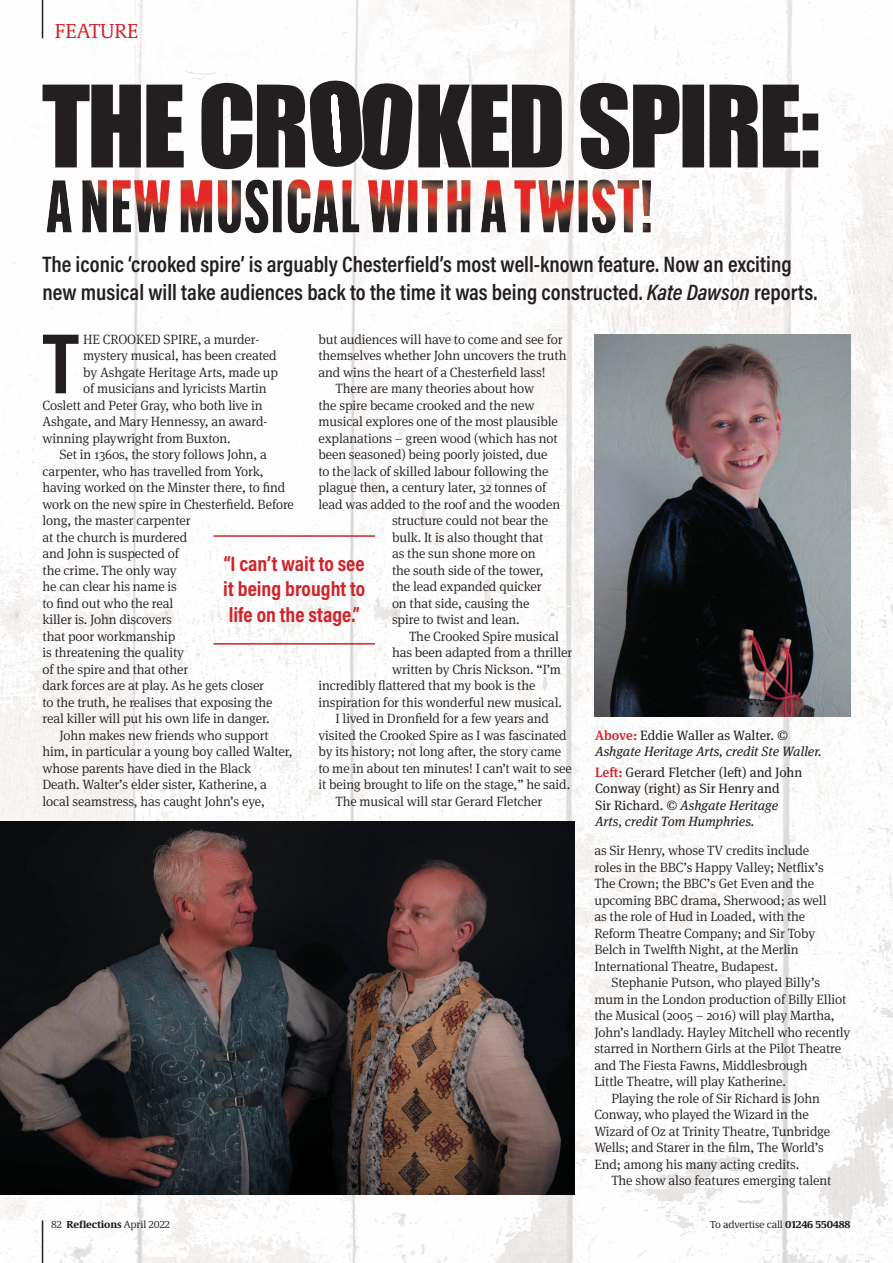
<style>
.page{position:relative;width:893px;height:1263px;background:#fff}
.page>*{position:absolute;margin:0;border:0;box-sizing:border-box;transform-origin:0 0}
.t1{font:700 86.55px "Acumin Pro Cond";color:#231f20}
.t2{font:600 22.5px/28.5px "Acumin Pro Cond";color:#231f20}
.t3{font:700 21px/25.5px "Acumin Pro Cond";color:#d1232a;text-align:justify}
.t4{font:21px "Demos Next Pro";letter-spacing:-.01em;color:#d1232a}
.t5{font:300 13.5px/16.5px "Meta Serif Pro";letter-spacing:-.01em;color:#231f20}
.t6{font:13.5px/16.5px "Meta Serif Pro";color:#231f20}
.t7{font:italic 13.5px/16.5px "Meta Serif Pro";color:#231f20}
.t8{font:10.5px "Demos Next Pro";letter-spacing:-.02em;color:#231f20}
.s1{font-style:italic}
.s2{font-weight:500;font-style:normal;color:#d1232a}
.s3{font-style:normal}
.s4{font-weight:500;color:#d1232a}
.s5{font-weight:800}
</style>
<div class="page">
<img style="left:0;top:0;width:893px;height:1263px">
<hr style="left:42px;top:0;width:1px;height:38px;background:#231f20">
<hr style="left:42px;top:1220px;width:1px;height:43px;background:#231f20">
<img style="left:594px;top:335px;width:256px;height:381px">
<img style="left:0;top:821px;width:574px;height:374px">
<hr style="left:213px;top:535px;width:162px;height:2px;background:#d1232a">
<hr style="left:213px;top:643px;width:162px;height:2px;background:#d1232a">
<svg style="left:43px;top:83px;width:775px;height:86px;fill:#231f20"></svg>
<svg style="left:310px;top:80px;width:102px;height:90px"></svg>
<img style="left:35px;top:170px;width:636px;height:71px">
<h3 class="t4" style="left:55px;top:17px;width:85px">FEATURE</h3>
<h2 class="t2" style="left:43px;top:249px;width:776px">The iconic ‘crooked spire’ is arguably Chesterfield’s most well-known feature. Now an exciting new musical will take audiences back to the time it was being constructed. <span class="s1">Kate Dawson</span> reports.</h2>
<p class="t5" style="left:318px;top:330px;width:246px">but audiences will have to come and see for</p>
<p class="t5" style="left:318px;top:347px;width:250px">themselves whether John uncovers the truth</p>
<p class="t5" style="left:318px;top:363px;width:229px">and wins the heart of a Chesterfield lass!</p>
<p class="t5" style="left:335px;top:380px;width:200px">There are many theories about how</p>
<p class="t5" style="left:318px;top:396px;width:217px">the spire became crooked and the new</p>
<p class="t5" style="left:318px;top:413px;width:241px">musical explores one of the most plausible</p>
<p class="t5" style="left:318px;top:429px;width:241px">explanations – green wood (which has not</p>
<p class="t5" style="left:318px;top:446px;width:231px">been seasoned) being poorly joisted, due</p>
<p class="t5" style="left:318px;top:462px;width:232px">to the lack of skilled labour following the</p>
<p class="t5" style="left:318px;top:479px;width:229px">plague then, a century later, 32 tonnes of</p>
<p class="t5" style="left:318px;top:495px;width:243px">lead was added to the roof and the wooden</p>
<p class="t5" style="left:392px;top:512px;width:158px">structure could not bear the</p>
<p class="t5" style="left:392px;top:528px;width:153px">bulk. It is also thought that</p>
<p class="t5" style="left:392px;top:545px;width:145px">as the sun shone more on</p>
<p class="t5" style="left:392px;top:561px;width:153px">the south side of the tower,</p>
<p class="t5" style="left:392px;top:578px;width:151px">the lead expanded quicker</p>
<p class="t5" style="left:392px;top:594px;width:139px">on that side, causing the</p>
<p class="t5" style="left:392px;top:611px;width:129px">spire to twist and lean.</p>
<p class="t5" style="left:409px;top:627px;width:152px">The Crooked Spire musical</p>
<p class="t5" style="left:392px;top:644px;width:182px">has been adapted from a thriller</p>
<p class="t5" style="left:392px;top:660px;width:170px">written by Chris Nickson. “I’m</p>
<p class="t5" style="left:318px;top:677px;width:219px">incredibly flattered that my book is the</p>
<p class="t5" style="left:318px;top:693px;width:245px">inspiration for this wonderful new musical.</p>
<p class="t5" style="left:335px;top:710px;width:215px">I lived in Dronfield for a few years and</p>
<p class="t5" style="left:318px;top:726px;width:250px">visited the Crooked Spire as I was fascinated</p>
<p class="t5" style="left:318px;top:743px;width:244px">by its history; not long after, the story came</p>
<p class="t5" style="left:318px;top:759px;width:255px">to me in about ten minutes! I can’t wait to see</p>
<p class="t5" style="left:318px;top:776px;width:253px">it being brought to life on the stage,” he said.</p>
<p class="t5" style="left:335px;top:792px;width:209px">The musical will star Gerard Fletcher</p>
<h1 class="t1" style="left:43px;top:306px;width:38px">T</h1>
<p class="t5" style="left:83px;top:330px;width:178px">HE CROOKED SPIRE, a murder-</p>
<p class="t5" style="left:83px;top:347px;width:195px">mystery musical, has been created</p>
<p class="t5" style="left:83px;top:363px;width:196px">by Ashgate Heritage Arts, made up</p>
<p class="t5" style="left:83px;top:380px;width:185px">of musicians and lyricists Martin</p>
<p class="t5" style="left:43px;top:396px;width:222px">Coslett and Peter Gray, who both live in</p>
<p class="t5" style="left:43px;top:413px;width:227px">Ashgate, and Mary Hennessy, an award-</p>
<p class="t5" style="left:43px;top:429px;width:190px">winning playwright from Buxton.</p>
<p class="t5" style="left:60px;top:446px;width:209px">Set in 1360s, the story follows John, a</p>
<p class="t5" style="left:43px;top:462px;width:223px">carpenter, who has travelled from York,</p>
<p class="t5" style="left:43px;top:479px;width:244px">having worked on the Minster there, to find</p>
<p class="t5" style="left:43px;top:495px;width:253px">work on the new spire in Chesterfield. Before</p>
<p class="t5" style="left:43px;top:512px;width:150px">long, the master carpenter</p>
<p class="t5" style="left:43px;top:528px;width:146px">at the church is murdered</p>
<p class="t5" style="left:43px;top:545px;width:138px">and John is suspected of</p>
<p class="t5" style="left:43px;top:561px;width:135px">the crime. The only way</p>
<p class="t5" style="left:43px;top:578px;width:136px">he can clear his name is</p>
<p class="t5" style="left:43px;top:594px;width:132px">to find out who the real</p>
<p class="t5" style="left:43px;top:611px;width:131px">killer is. John discovers</p>
<p class="t5" style="left:43px;top:627px;width:134px">that poor workmanship</p>
<p class="t5" style="left:43px;top:644px;width:143px">is threatening the quality</p>
<p class="t5" style="left:43px;top:660px;width:147px">of the spire and that other</p>
<p class="t5" style="left:43px;top:677px;width:223px">dark forces are at play. As he gets closer</p>
<p class="t5" style="left:43px;top:693px;width:232px">to the truth, he realises that exposing the</p>
<p class="t5" style="left:43px;top:710px;width:229px">real killer will put his own life in danger.</p>
<p class="t5" style="left:60px;top:726px;width:211px">John makes new friends who support</p>
<p class="t5" style="left:43px;top:743px;width:252px">him, in particular a young boy called Walter,</p>
<p class="t5" style="left:43px;top:759px;width:210px">whose parents have died in the Black</p>
<p class="t5" style="left:43px;top:776px;width:226px">Death. Walter’s elder sister, Katherine, a</p>
<p class="t5" style="left:43px;top:792px;width:224px">local seamstress, has caught John’s eye,</p>
<h3 class="t3" style="left:223px;top:550px;width:144px">“I can’t wait to see it being brought to life on the stage.”</h3>
<p class="t7" style="left:595px;top:726px;width:228px"><span class="s2">Above:</span> <span class="s3">Eddie Waller as Walter.</span> ©<br>Ashgate Heritage Arts, credit Ste Waller.</p>
<p class="t6" style="left:595px;top:763px;width:209px"><span class="s4">Left:</span> Gerard Fletcher (left) and John<br>Conway (right) as Sir Henry and<br>Sir Richard. <span class="s1">© Ashgate Heritage<br>Arts, credit Tom Humphries.</span></p>
<p class="t5" style="left:594px;top:842px;width:234px">as Sir Henry, whose TV credits include roles in the BBC’s Happy Valley; Netflix’s The Crown; the BBC’s Get Even and the upcoming BBC drama, Sherwood; as well as the role of Hud in Loaded, with the Reform Theatre Company; and Sir Toby Belch in Twelfth Night, at the Merlin International Theatre, Budapest.</p>
<p class="t5" style="left:611px;top:974px;width:210px">Stephanie Putson, who played Billy’s</p>
<p class="t5" style="left:594px;top:990px;width:254px">mum in the London production of Billy Elliot</p>
<p class="t5" style="left:594px;top:1007px;width:242px">the Musical (2005 – 2016) will play Martha,</p>
<p class="t5" style="left:594px;top:1023px;width:257px">John’s landlady. Hayley Mitchell who recently</p>
<p class="t5" style="left:594px;top:1040px;width:248px">starred in Northern Girls at the Pilot Theatre</p>
<p class="t5" style="left:594px;top:1056px;width:215px">and The Fiesta Fawns, Middlesbrough</p>
<p class="t5" style="left:594px;top:1073px;width:193px">Little Theatre, will play Katherine.</p>
<p class="t5" style="left:611px;top:1089px;width:210px">Playing the role of Sir Richard is John</p>
<p class="t5" style="left:594px;top:1105px;width:216px">Conway, who played the Wizard in the</p>
<p class="t5" style="left:594px;top:1122px;width:237px">Wizard of Oz at Trinity Theatre, Tunbridge</p>
<p class="t5" style="left:594px;top:1138px;width:231px">Wells; and Starer in the film, The World’s</p>
<p class="t5" style="left:594px;top:1155px;width:206px">End; among his many acting credits.</p>
<p class="t5" style="left:611px;top:1171px;width:222px">The show also features emerging talent</p>
<p class="t8" style="left:51px;top:1218px;width:120px">82 <span class="s5">Reflections</span> April 2022</p>
<p class="t8" style="left:710px;top:1218px;width:142px">To advertise call <span class="s5">01246 550488</span></p>
</div>
